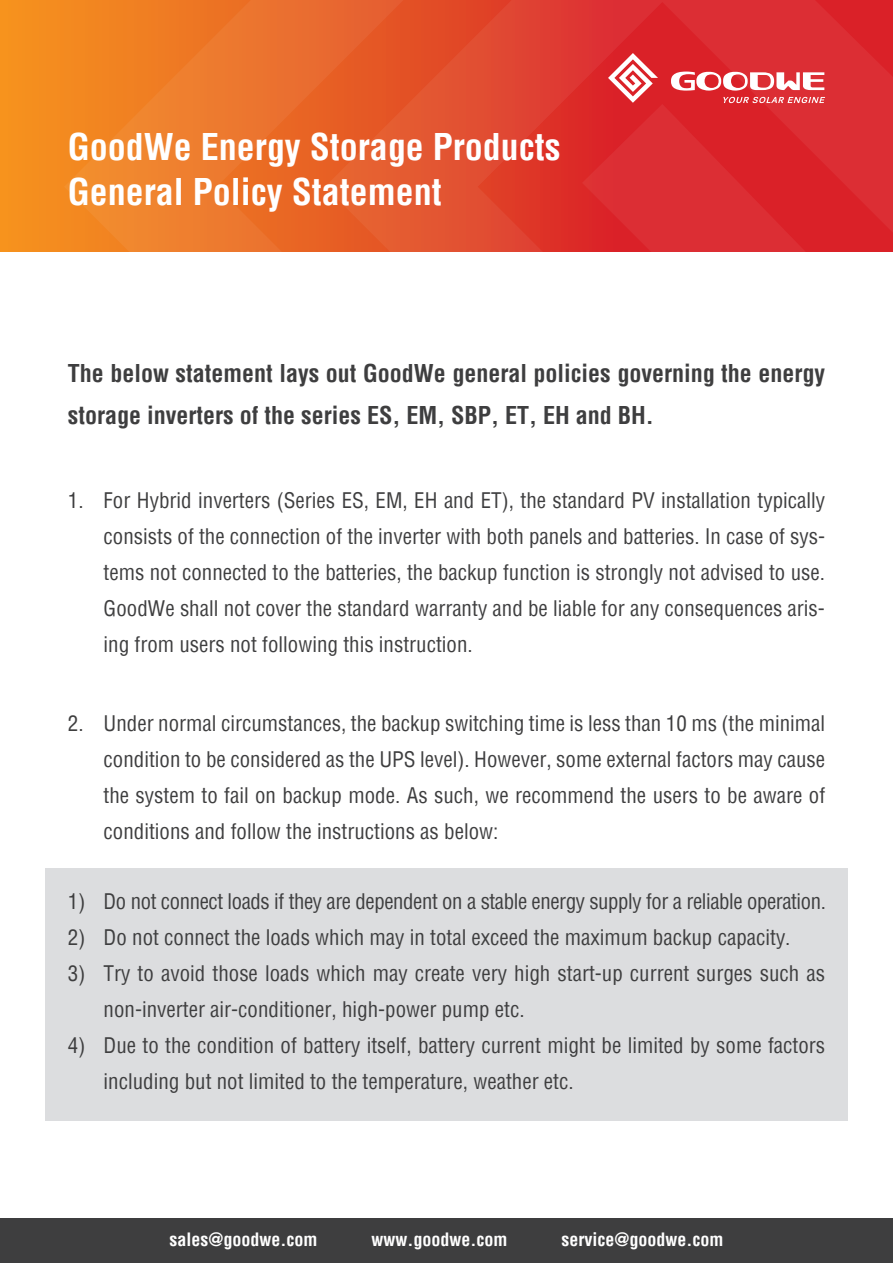
<style>
.page{position:relative;width:893px;height:1263px;background:#fff}
.page>*{position:absolute;margin:0;border:0;box-sizing:border-box;transform-origin:0 0}
.t1{font:700 condensed 36px/45px "Helvetica";color:#fff}
.t2{font:700 condensed 24px/42px "Helvetica";color:#3e3e3f}
.t3{font:condensed 21px/36px "Helvetica";color:#3e3e3f;text-align:justify}
.t4{font:700 condensed 18px "Helvetica";color:#fff}
</style>
<div class="page">
<div style="left:0;top:0;width:893px;height:251px;background:#f58e1e"></div>
<div style="left:0;top:1218px;width:893px;height:45px;background:#3e3e3f"></div>
<svg style="left:65px;top:0;width:828px;height:251px;background:#e34e2c"></svg>
<svg style="left:671px;top:72px;width:153px;height:19px;background:#ec9396"></svg>
<svg style="left:608px;top:53px;width:50px;height:50px;background:#e66c71"></svg>
<svg style="left:723px;top:97px;width:102px;height:6px"></svg>
<div style="left:45px;top:868px;width:803px;height:253px;background:#dcdddf"></div>
<h1 class="t1" style="left:68px;top:125px;width:494px">GoodWe Energy Storage Products<br>General Policy Statement</h1>
<p class="t2" style="left:68px;top:352px;width:759px">The below statement lays out GoodWe general policies governing the energy storage inverters of the series ES, EM, SBP, ET, EH and BH.</p>
<p class="t3" style="left:68px;top:482px;width:17px">1.</p>
<p class="t3" style="left:104px;top:482px;width:723px">For Hybrid inverters (Series ES, EM, EH and ET), the standard PV installation typically consists of the connection of the inverter with both panels and batteries. In case of sys&shy;tems not connected to the batteries, the backup function is strongly not advised to use.<br>GoodWe shall not cover the standard warranty and be liable for any consequences aris&shy;ing from users not following this instruction.</p>
<p class="t3" style="left:68px;top:705px;width:17px">2.</p>
<p class="t3" style="left:104px;top:705px;width:723px">Under normal circumstances, the backup switching time is less than 10 ms (the minimal condition to be considered as the UPS level). However, some external factors may cause the system to fail on backup mode. As such, we recommend the users to be aware of conditions and follow the instructions as below:</p>
<p class="t3" style="left:68px;top:883px;width:19px">1)<br>2)<br>3)</p>
<p class="t3" style="left:68px;top:1027px;width:19px">4)</p>
<p class="t3" style="left:104px;top:883px;width:724px;text-align:left">Do not connect loads if they are dependent on a stable energy supply for a reliable operation.<br>Do not connect the loads which may in total exceed the maximum backup capacity.<br>Try to avoid those loads which may create very high start-up current surges such as non-inverter air-conditioner, high-power pump etc.<br>Due to the condition of battery itself, battery current might be limited by some factors including but not limited to the temperature, weather etc.</p>
<p class="t4" style="left:170px;top:1227px;width:149px">sales@goodwe.com</p>
<p class="t4" style="left:371px;top:1227px;width:138px">www.goodwe.com</p>
<p class="t4" style="left:561px;top:1227px;width:163px">service@goodwe.com</p>
</div>
